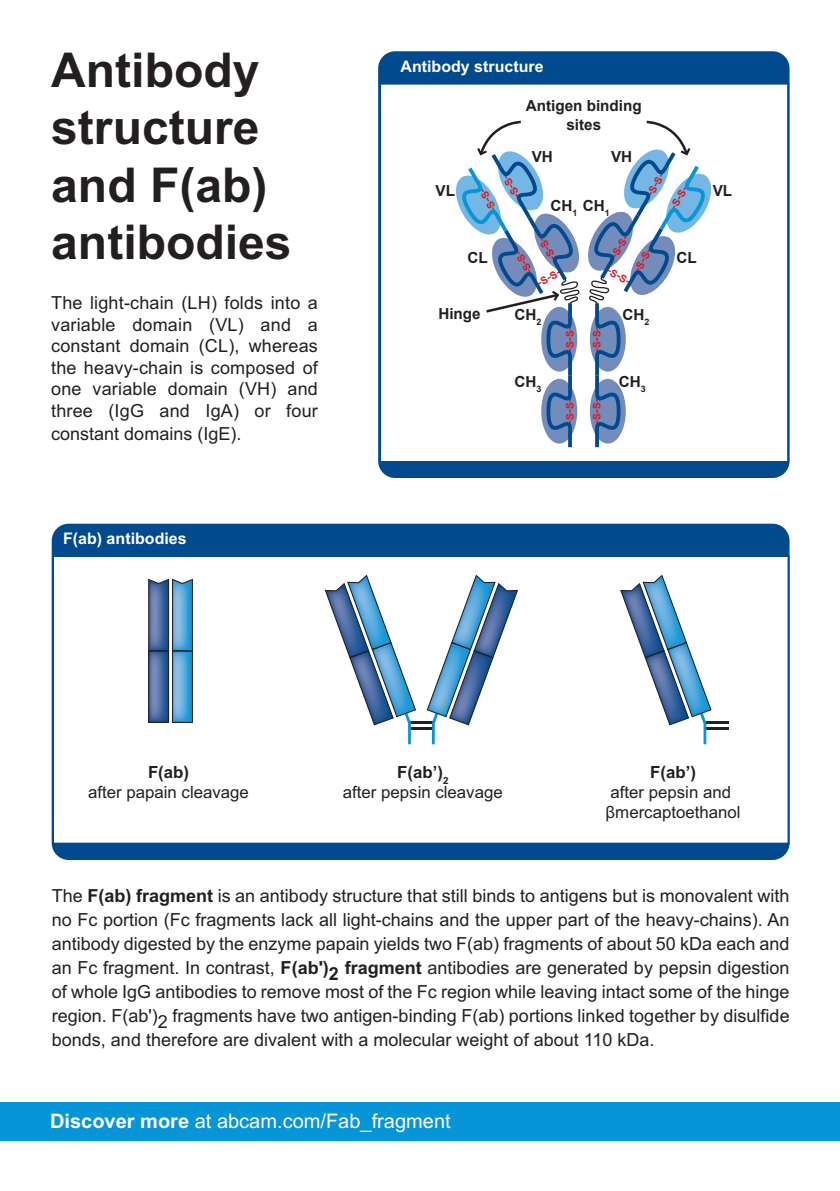
<style>
.page{position:relative;width:840px;height:1191px;background:#fff}
.page>*{position:absolute;margin:0;border:0;box-sizing:border-box;transform-origin:0 0}
.t1{font:700 48px/57.6px "Arial";color:#231f20}
.t2{font:20px "Arial";color:#fff}
.t3{font:18px/21.8px "Arial";color:#231f20;text-align:justify}
.t4{font:16.8px/20.2px "Arial";color:#231f20}
.t5{font:700 16.8px "Arial";color:#231f20}
.t6{font:700 16px "Arial";color:#fff}
.t7{font:700 15.2px/18.2px "Arial";color:#231f20;text-align:center}
.t8{font:700 10.2px "Arial";color:#d8171f}
.s1{font-weight:700}
</style>
<div class="page">
<div style="left:0;top:1102px;width:839px;height:38px;background:#0696d7"></div>
<div style="left:52px;top:524px;width:737px;height:336px;background:#004a8d;border-radius:17px"></div>
<div style="left:54px;top:557px;width:733px;height:285px;background:#fff"></div>
<hr style="left:704px;top:721px;width:24px;height:3px;background:#231f20">
<hr style="left:704px;top:727px;width:24px;height:3px;background:#231f20">
<hr style="left:409px;top:721px;width:24px;height:3px;background:#231f20">
<hr style="left:409px;top:727px;width:24px;height:3px;background:#231f20">
<svg style="left:148px;top:579px;width:45px;height:144px;background:#5787b3"></svg>
<svg style="left:620px;top:574px;width:91px;height:170px"></svg>
<svg style="left:324px;top:574px;width:92px;height:170px"></svg>
<svg style="left:426px;top:574px;width:92px;height:170px"></svg>
<div style="left:52px;top:555px;width:737px;height:289px;border:2px solid #004a8d"></div>
<div style="left:378px;top:51px;width:411px;height:427px;background:#004a8d;border-radius:17px"></div>
<div style="left:381px;top:85px;width:405px;height:376px;background:#fff"></div>
<div style="left:379px;top:83px;width:409px;height:380px;border:2px solid #004a8d"></div>
<svg style="left:456px;top:120px;width:255px;height:327px"></svg>
<h1 class="t1" style="left:51px;top:41px;width:242px">Antibody structure and F(ab) antibodies</h1>
<p class="t3" style="left:51px;top:292px;width:268px">The light-chain (LH) folds into a variable domain (VL) and a constant domain (CL), whereas the heavy-chain is composed of one variable domain (VH) and three (IgG and IgA) or four constant domains (IgE).</p>
<p class="t6" style="left:63px;top:529px;width:125px">F(ab) antibodies</p>
<p class="t6" style="left:400px;top:57px;width:145px">Antibody structure</p>
<p class="t7" style="left:525px;top:97px;width:117px">Antigen binding sites</p>
<p class="t7" style="left:531px;top:147px;width:23px">VH</p>
<p class="t7" style="left:610px;top:147px;width:23px">VH</p>
<p class="t7" style="left:550px;top:196px;width:61px">CH<sub>1</sub> CH<sub>1</sub></p>
<p class="t7" style="left:435px;top:182px;width:21px">VL</p>
<p class="t7" style="left:712px;top:182px;width:21px">VL</p>
<p class="t7" style="left:467px;top:248px;width:22px">CL</p>
<p class="t7" style="left:676px;top:248px;width:22px">CL</p>
<p class="t7" style="left:438px;top:304px;width:44px">Hinge</p>
<p class="t7" style="left:514px;top:306px;width:28px">CH<sub>2</sub></p>
<p class="t7" style="left:622px;top:306px;width:28px">CH<sub>2</sub></p>
<p class="t8" style="left:564px;top:348px;width:19px;rotate:-90deg">S S</p>
<p class="t8" style="left:591px;top:348px;width:19px;rotate:-90deg">S S</p>
<p class="t7" style="left:514px;top:372px;width:28px">CH<sub>3</sub></p>
<p class="t7" style="left:618px;top:372px;width:28px">CH<sub>3</sub></p>
<p class="t8" style="left:564px;top:420px;width:19px;rotate:-90deg">S S</p>
<p class="t8" style="left:591px;top:420px;width:19px;rotate:-90deg">S S</p>
<p class="t5" style="left:148px;top:761px;width:43px">F(ab)</p>
<p class="t4" style="left:88px;top:782px;width:162px">after papain cleavage</p>
<p class="t4" style="left:343px;top:762px;width:161px;text-align:center"><span class="s1">F(ab’)</span><sub>2<br></sub>after pepsin cleavage</p>
<p class="t5" style="left:650px;top:761px;width:47px">F(ab’)</p>
<p class="t4" style="left:605px;top:782px;width:136px">after pepsin and βmercaptoethanol</p>
<p class="t3" style="left:52px;top:884px;width:739px;line-height:24px">The <span class="s1">F(ab) fragment</span> is an antibody structure that still binds to antigens but is monovalent with no Fc portion (Fc fragments lack all light-chains and the upper part of the heavy-chains). An antibody digested by the enzyme papain yields two F(ab) fragments of about 50 kDa each and an Fc fragment. In contrast, <span class="s1">F(ab')2 fragment</span> antibodies are generated by pepsin digestion of whole IgG antibodies to remove most of the Fc region while leaving intact some of the hinge region. F(ab')2 fragments have two antigen-binding F(ab) portions linked together by disulfide bonds, and therefore are divalent with a molecular weight of about 110 kDa.</p>
<p class="t2" style="left:50px;top:1109px;width:402px"><span class="s1">Discover more</span> at abcam.com/Fab_fragment</p>
</div>
